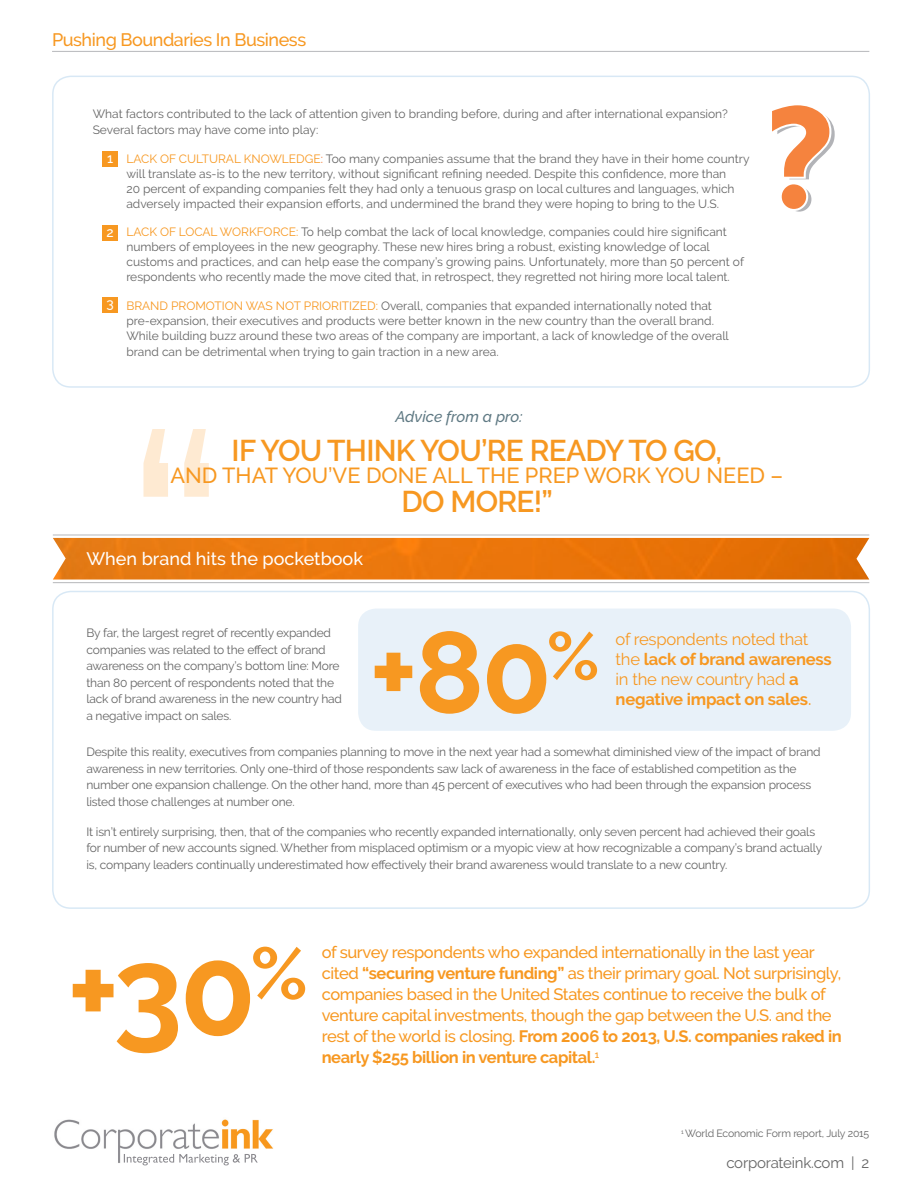
<style>
.page{position:relative;width:918px;height:1188px;background:#fff}
.page>*{position:absolute;margin:0;border:0;box-sizing:border-box;transform-origin:0 0}
.t1{font:500 295.5px "Raleway";color:#feead2}
.t2{font:800 condensed 147.3px "Abadi";color:#f5833e}
.t3{font:700 124.65px "Raleway";color:#f79821}
.t4{font:700 114.9px "Raleway";color:#f79821}
.t5{font:700 72.75px "Raleway";color:#f79821}
.t6{font:600 29.85px "Raleway";letter-spacing:-.025em;color:#f79821}
.t7{font:500 21.75px "Raleway";color:#f79821}
.t8{font:500 18px "Raleway";letter-spacing:-.025em;color:#f79821}
.t9{font:500 18px "Raleway";color:#fff}
.t10{font:16.65px/20px "Raleway";letter-spacing:-.015em;color:#f79821}
.t11{font:500 16.5px/21px "Raleway";letter-spacing:-.025em;color:#f79821}
.t12{font:italic 500 15.45px "Raleway";color:#5f7983}
.t13{font:15px "Raleway";letter-spacing:-.015em;color:#646464}
.t14{font:500 13.5px "Raleway";color:#fff}
.t15{font:12px/16.5px "Raleway";letter-spacing:-.015em;color:#646464}
.t16{font:10.5px "Raleway";letter-spacing:-.015em;color:#646464}
.t17{font:500 9.6px "Raleway";color:#f79821}
.s1{color:#f79821}
.s2{color:#ef6b24}
.s3{font-weight:700}
.s4{font-weight:500}
</style>
<div class="page">
<div style="left:358px;top:609px;width:493px;height:122px;background:#e8f1f9;border-radius:18px"></div>
<img style="left:54px;top:1119px;width:220px;height:47px">
<img style="left:124px;top:1154px;width:134px;height:9px">
<div style="left:52px;top:76px;width:818px;height:312px;border:2px solid #b2d2ec;border-radius:18px"></div>
<div style="left:52px;top:591px;width:818px;height:318px;border:2px solid #b2d2ec;border-radius:18px"></div>
<img style="left:53px;top:538px;width:816px;height:42px">
<hr style="left:53px;top:534px;width:816px;height:2px;background:#bebfc2">
<hr style="left:53px;top:582px;width:816px;height:1px;background:#bebfc2">
<div style="left:103px;top:151px;width:15px;height:15px;background:#f79821"></div>
<div style="left:103px;top:225px;width:15px;height:15px;background:#f79821"></div>
<div style="left:103px;top:298px;width:15px;height:15px;background:#f79821"></div>
<hr style="left:52px;top:51px;width:817px;height:1px;background:#bebfc2">
<p class="t8" style="left:52px;top:29px;width:256px">Pushing Boundaries In Business</p>
<p class="t15" style="left:93px;top:105px;width:637px">What factors contributed to the lack of attention given to branding before, during and after international expansion?<br>Several factors may have come into play:</p>
<p class="t15" style="left:126px;top:151px;width:625px;line-height:15px;text-indent:-14px"><span class="s1">• LACK OF CULTURAL KNOWLEDGE</span><span class="s2">:</span> Too many companies assume that the brand they have in their home country will translate as-is to the new territory, without significant refining needed. Despite this confidence, more than<br>20 percent of expanding companies felt they had only a tenuous grasp on local cultures and languages, which adversely impacted their expansion efforts, and undermined the brand they were hoping to bring to the U.S.</p>
<p class="t15" style="left:126px;top:225px;width:619px;line-height:15px;text-indent:-14px"><span class="s1">• LACK OF LOCAL WORKFORCE:</span> To help combat the lack of local knowledge, companies could hire significant numbers of employees in the new geography. These new hires bring a robust, existing knowledge of local customs and practices, and can help ease the company’s growing pains. Unfortunately, more than 50 percent of respondents who recently made the move cited that, in retrospect, they regretted not hiring more local talent.</p>
<p class="t15" style="left:126px;top:298px;width:604px;line-height:15px;text-indent:-14px"><span class="s1">• BRAND PROMOTION WAS NOT PRIORITIZED:</span> Overall, companies that expanded internationally noted that pre-expansion, their executives and products were better known in the new country than the overall brand.<br>While building buzz around these two areas of the company are important, a lack of knowledge of the overall</p>
<p class="t15" style="left:126px;top:344px;width:374px">brand can be detrimental when trying to gain traction in a new area.</p>
<p class="t14" style="left:107px;top:150px;width:8px">1</p>
<p class="t14" style="left:107px;top:224px;width:9px">2</p>
<p class="t14" style="left:107px;top:296px;width:9px">3</p>
<p class="t12" style="left:396px;top:408px;width:128px">Advice from a pro:</p>
<p class="t2" style="left:767px;top:73px;width:68px">?</p>
<p class="t1" style="left:125px;top:370px;width:103px">“</p>
<p class="t6" style="left:232px;top:433px;width:492px">IF YOU THINK YOU’RE READY TO GO,</p>
<p class="t7" style="left:170px;top:463px;width:614px">AND THAT YOU’VE DONE ALL THE PREP WORK YOU NEED –</p>
<p class="t6" style="left:402px;top:484px;width:153px">DO MORE!”</p>
<p class="t9" style="left:86px;top:549px;width:278px">When brand hits the pocketbook</p>
<p class="t15" style="left:86px;top:625px;width:257px">By far, the largest regret of recently expanded companies was related to the effect of brand awareness on the company’s bottom line: More than 80 percent of respondents noted that the lack of brand awareness in the new country had a negative impact on sales.</p>
<p class="t4" style="left:369px;top:607px;width:232px">+80<sup>%</sup></p>
<p class="t10" style="left:616px;top:629px;width:218px">of respondents noted that the <span class="s3">lack of brand awareness </span>in the new country had <span class="s3">a negative impact on sales</span><span class="s4">.</span></p>
<p class="t15" style="left:86px;top:744px;width:736px">Despite this reality, executives from companies planning to move in the next year had a somewhat diminished view of the impact of brand awareness in new territories. Only one-third of those respondents saw lack of awareness in the face of established competition as the number one expansion challenge. On the other hand, more than 45 percent of executives who had been through the expansion process listed those challenges at number one.</p>
<p class="t15" style="left:86px;top:823px;width:738px">It isn’t entirely surprising, then, that of the companies who recently expanded internationally, only seven percent had achieved their goals for number of new accounts signed. Whether from misplaced optimism or a myopic view at how recognizable a company’s brand actually is, company leaders continually underestimated how effectively their brand awareness would translate to a new country.</p>
<p class="t5" style="left:251px;top:932px;width:59px">%</p>
<p class="t3" style="left:67px;top:920px;width:191px">+30</p>
<p class="t11" style="left:322px;top:942px;width:522px">of survey respondents who expanded internationally in the last year cited <span class="s3">“securing venture funding”</span> as their primary goal. Not surprisingly, companies based in the United States continue to receive the bulk of venture capital investments, though the gap between the U.S. and the rest of the world is closing. <span class="s3">From 2006 to 2013, U.S. companies raked in nearly $255 billion in venture capital.</span></p>
<p class="t17" style="left:595px;top:1049px;width:6px">1</p>
<p class="t16" style="left:681px;top:1128px;width:190px"><sup>1</sup> World Economic Form report, July 2015</p>
<p class="t13" style="left:726px;top:1154px;width:144px">corporateink.com | 2</p>
</div>
